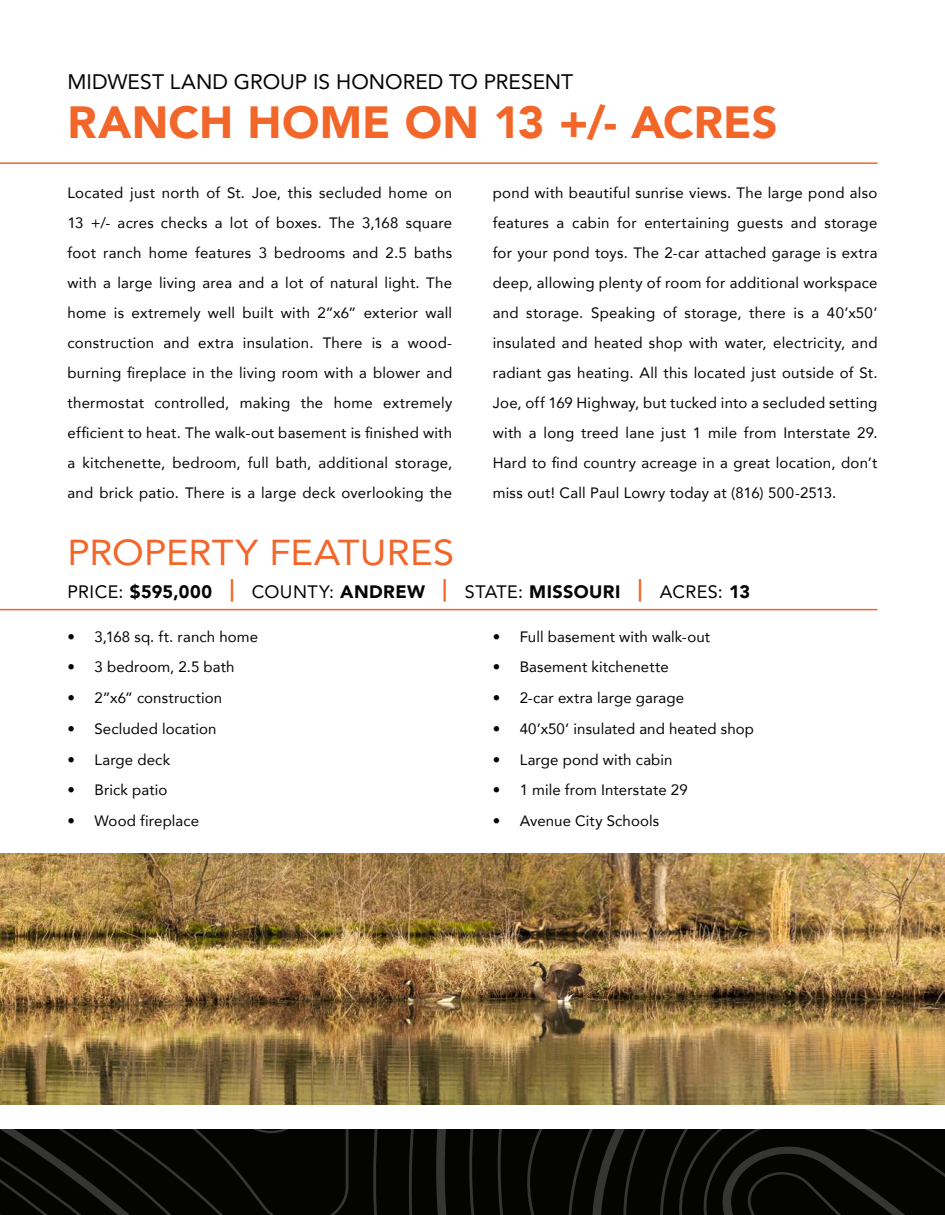
<style>
.page{position:relative;width:945px;height:1215px;background:#fff}
.page>*{position:absolute;margin:0;border:0;box-sizing:border-box;transform-origin:0 0}
.t1{font:900 45px "Avenir";letter-spacing:.005em;color:#f2662a}
.t2{font:36px "Avenir";letter-spacing:.005em;color:#f2662a;scale:1.05 1}
.t3{font:21px "Avenir";color:#040503}
.t4{font:18px "Avenir";letter-spacing:.02em;color:#040503}
.t5{font:15px/30px "Avenir";letter-spacing:.01em;color:#040503;text-align:justify}
.s1{font-weight:900}
.s2{font-weight:900;font-size:22.5px;color:#f2662a}
</style>
<div class="page">
<hr style="left:0;top:162px;width:878px;height:2px;background:#f2662a">
<svg style="left:0;top:1130px;width:945px;height:85px;background:#090a08"></svg>
<hr style="left:0;top:609px;width:878px;height:1px;background:#f2662a">
<img style="left:0;top:854px;width:945px;height:251px">
<p class="t3" style="left:68px;top:64px;width:507px">MIDWEST LAND GROUP IS HONORED TO PRESENT</p>
<p class="t1" style="left:68px;top:84px;width:711px">RANCH HOME ON 13 +/- ACRES</p>
<p class="t5" style="left:68px;top:177px;width:386px">Located just north of St. Joe, this secluded home on 13 +/- acres checks a lot of boxes. The 3,168 square foot ranch home features 3 bedrooms and 2.5 baths with a large living area and a lot of natural light. The home is extremely well built with 2”x6” exterior wall construction and extra insulation. There is a wood&shy;burning fireplace in the living room with a blower and thermostat controlled, making the home extremely efficient to heat. The walk-out basement is finished with a kitchenette, bedroom, full bath, additional storage, and brick patio. There is a large deck overlooking the</p>
<p class="t5" style="left:493px;top:177px;width:386px">pond with beautiful sunrise views. The large pond also features a cabin for entertaining guests and storage for your pond toys. The 2-car attached garage is extra deep, allowing plenty of room for additional workspace and storage. Speaking of storage, there is a 40’x50’ insulated and heated shop with water, electricity, and radiant gas heating. All this located just outside of St.<br>Joe, off 169 Highway, but tucked into a secluded setting with a long treed lane just 1 mile from Interstate 29.<br>Hard to find country acreage in a great location, don’t miss out! Call Paul Lowry today at (816) 500-2513.</p>
<p class="t2" style="left:68px;top:523px;width:370px">PROPERTY FEATURES</p>
<p class="t4" style="left:68px;top:577px;width:684px">PRICE: <span class="s1">$595,000</span> <span class="s2">|</span> COUNTY: <span class="s1">ANDREW</span> <span class="s2">|</span> STATE: <span class="s1">MISSOURI</span> <span class="s2">|</span> ACRES: <span class="s1">13</span></p>
<p class="t5" style="left:68px;top:621px;width:192px">• 3,168 sq. ft. ranch home</p>
<p class="t5" style="left:68px;top:652px;width:168px">• 3 bedroom, 2.5 bath</p>
<p class="t5" style="left:68px;top:683px;width:156px">• 2”x6” construction</p>
<p class="t5" style="left:68px;top:713px;width:151px">• Secluded location</p>
<p class="t5" style="left:68px;top:744px;width:104px">• Large deck</p>
<p class="t5" style="left:68px;top:775px;width:101px">• Brick patio</p>
<p class="t5" style="left:68px;top:806px;width:133px">• Wood fireplace</p>
<p class="t5" style="left:493px;top:621px;width:219px">• Full basement with walk-out</p>
<p class="t5" style="left:493px;top:652px;width:178px">• Basement kitchenette</p>
<p class="t5" style="left:493px;top:683px;width:193px">• 2-car extra large garage</p>
<p class="t5" style="left:493px;top:713px;width:263px">• 40’x50’ insulated and heated shop</p>
<p class="t5" style="left:493px;top:744px;width:181px">• Large pond with cabin</p>
<p class="t5" style="left:493px;top:775px;width:197px">• 1 mile from Interstate 29</p>
<p class="t5" style="left:493px;top:806px;width:168px">• Avenue City Schools</p>
</div>
